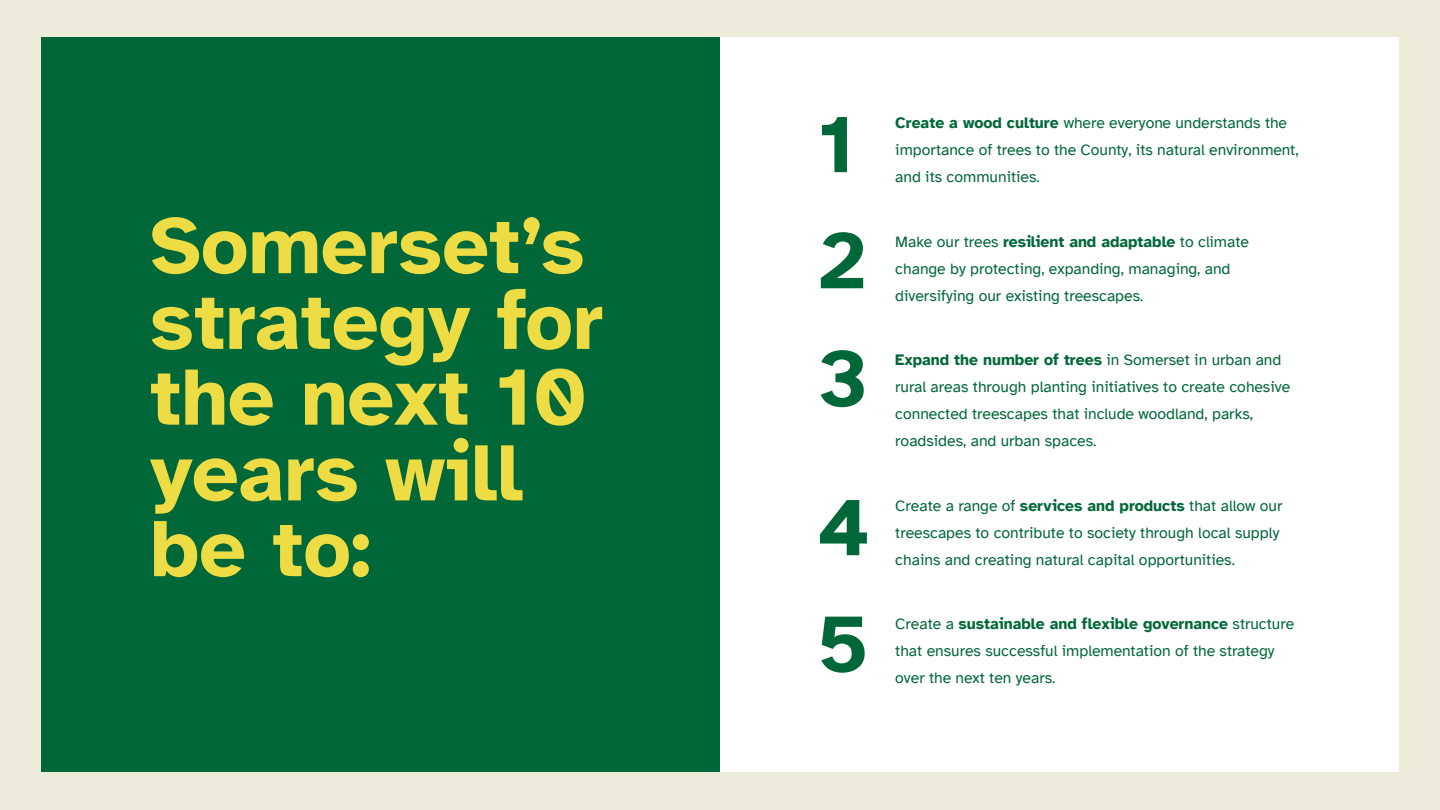
<style>
.page{position:relative;width:1440px;height:810px;background:#edebd9}
.page>*{position:absolute;margin:0;border:0;box-sizing:border-box;transform-origin:0 0}
.t1{font:700 82.5px/75.8px "Atkinson Hyperlegible";color:#eedc44}
.t2{font:700 82.5px/117px "Atkinson Hyperlegible";color:#006738}
.t3{font:15.75px/27px "Atkinson Hyperlegible";color:#006738}
.s1{font-weight:700}
</style>
<div class="page">
<div style="left:720px;top:37px;width:679px;height:735px;background:#fff"></div>
<div style="left:41px;top:37px;width:679px;height:735px;background:#006738"></div>
<h1 class="t1" style="left:150px;top:208px;width:455px">Somerset’s strategy for the next 10 years will be to:</h1>
<h1 class="t2" style="left:818px;top:86px;width:51px">1<br>2<br>3</h1>
<h1 class="t2" style="left:818px;top:470px;width:53px;line-height:116.6px">4<br>5</h1>
<p class="t3" style="left:895px;top:110px;width:405px"><span class="s1">Create a wood culture</span> where everyone understands the importance of trees to the County, its natural environment, and its communities.</p>
<p class="t3" style="left:895px;top:228px;width:355px">Make our trees <span class="s1">resilient and adaptable</span> to climate change by protecting, expanding, managing, and diversifying our existing treescapes.</p>
<p class="t3" style="left:895px;top:347px;width:396px"><span class="s1">Expand the number of trees</span> in Somerset in urban and rural areas through planting initiatives to create cohesive connected treescapes that include woodland, parks, roadsides, and urban spaces.</p>
<p class="t3" style="left:895px;top:492px;width:389px">Create a range of <span class="s1">services and products</span> that allow our treescapes to contribute to society through local supply chains and creating natural capital opportunities.</p>
<p class="t3" style="left:895px;top:611px;width:400px">Create a <span class="s1">sustainable and flexible governance</span> structure that ensures successful implementation of the strategy over the next ten years.</p>
</div>
